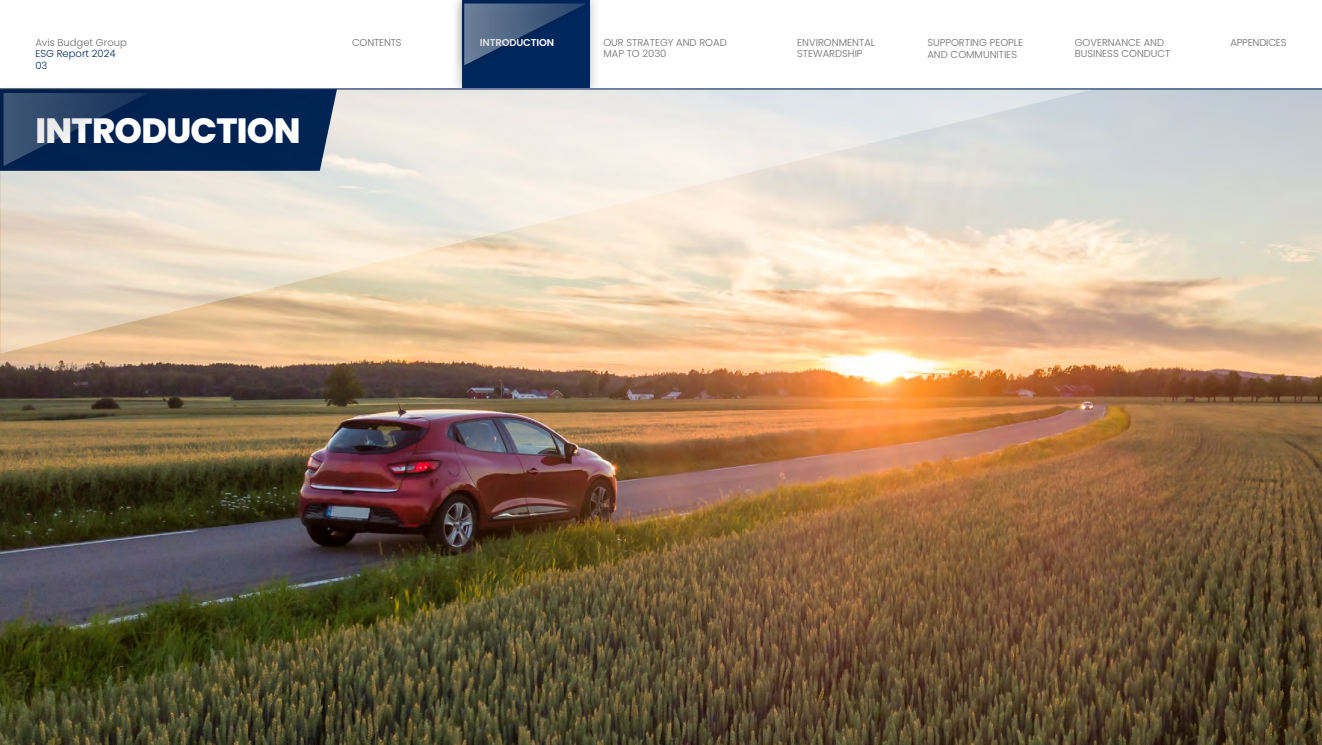
<style>
.page{position:relative;width:1322px;height:745px;background:#fff}
.page>*{position:absolute;margin:0;border:0;box-sizing:border-box;transform-origin:0 0}
.t1{font:800 35px "Poppins";letter-spacing:-.02em;color:#fff}
.t2{font:300 10px/11.2px "Poppins";color:#6b6c6b}
.t3{font:300 10px/12px "Poppins";color:#00285f}
.t4{font:600 10px "Poppins";letter-spacing:-.015em;color:#fff}
</style>
<div class="page">
<div style="left:450px;top:0;width:151px;height:100px;background:#000;opacity:.3"></div>
<div style="left:462px;top:0;width:127px;height:89px;background:#00285f"></div>
<img style="left:1px;top:90px;width:1321px;height:654px">
<hr style="left:0;top:89px;width:1322px;height:1px;background:#00285f">
<svg style="left:1px;top:90px;width:1090px;height:263px"></svg>
<div style="left:453px;top:0;width:143px;height:75px;background:#000;opacity:.3"></div>
<svg style="left:464px;top:4px;width:122px;height:61px"></svg>
<div style="left:0;top:81px;width:157px;height:95px;background:#000;opacity:.3"></div>
<svg style="left:0;top:89px;width:337px;height:82px"></svg>
<p class="t2" style="left:35px;top:37px;width:93px">Avis Budget Group</p>
<p class="t4" style="left:480px;top:37px;width:76px">INTRODUCTION</p>
<p class="t2" style="left:1230px;top:37px;width:58px">APPENDICES</p>
<p class="t3" style="left:35px;top:48px;width:82px">ESG Report 2024<br>03</p>
<p class="t2" style="left:352px;top:37px;width:51px">CONTENTS</p>
<p class="t2" style="left:797px;top:37px;width:79px">ENVIRONMENTAL<br>STEWARDSHIP</p>
<p class="t2" style="left:603px;top:37px;width:125px">OUR STRATEGY AND ROAD<br>MAP TO 2030</p>
<p class="t2" style="left:927px;top:36px;width:97px;line-height:12px">SUPPORTING PEOPLE<br>AND COMMUNITIES</p>
<p class="t2" style="left:1075px;top:37px;width:97px">GOVERNANCE AND<br>BUSINESS CONDUCT</p>
<h1 class="t1" style="left:35px;top:110px;width:267px">INTRODUCTION</h1>
</div>
